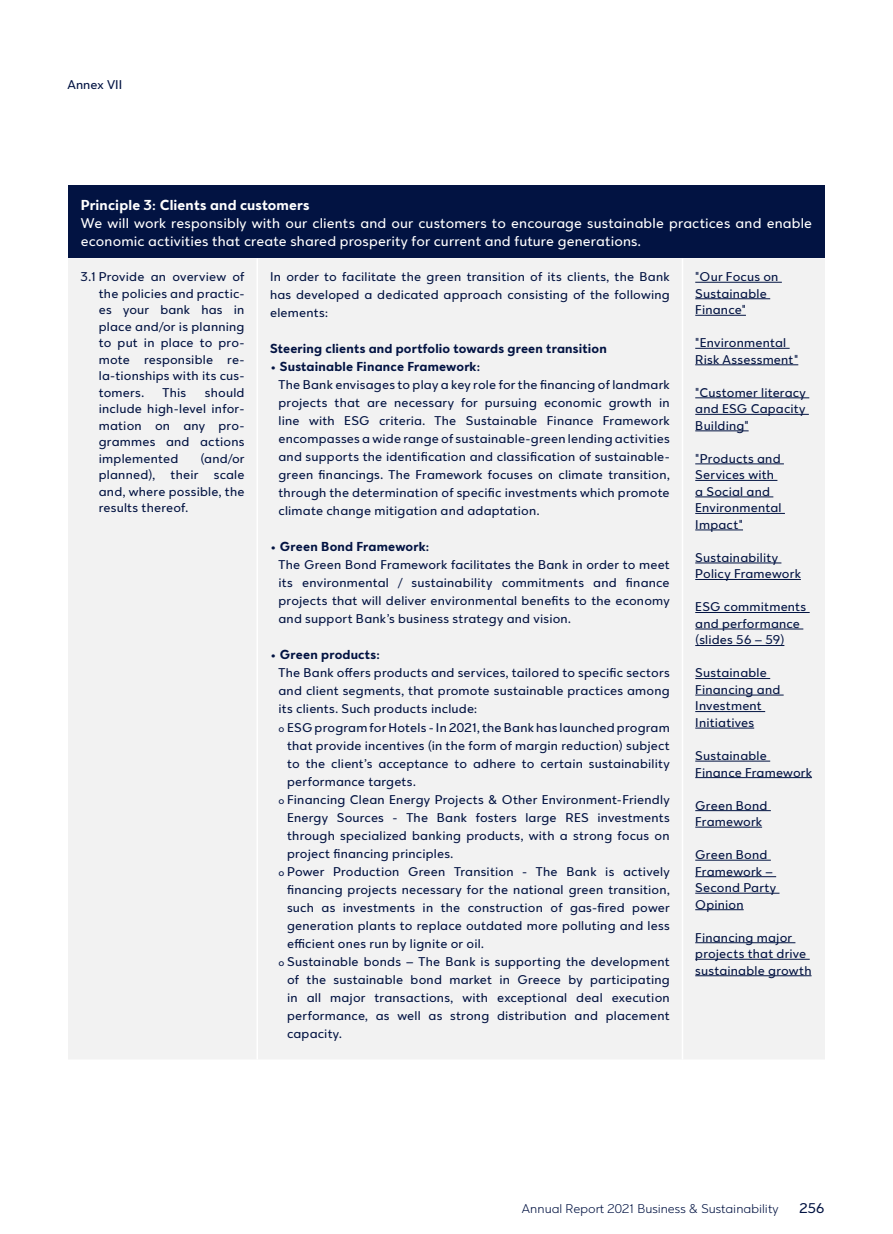
<style>
.page{position:relative;width:893px;height:1234px;background:#fff}
.page>*{position:absolute;margin:0;border:0;box-sizing:border-box;transform-origin:0 0}
.t1{font:15px/18px "Eurobank Sans";letter-spacing:.01em;color:#fff}
.t2{font:700 15px "Eurobank Sans";letter-spacing:.01em;color:#fff}
.t3{font:15px "Eurobank Sans";color:#021342}
.t4{font:13.5px/16.5px "Eurobank Sans";letter-spacing:.015em;color:#021342}
.t5{font:700 13.5px "Eurobank Sans";letter-spacing:.015em;color:#021342}
.t6{font:300 13.5px "Eurobank Sans";color:#021342}
.s1{font-weight:700}
.s2{font-weight:400}
.s3{font-size:10.5px}
</style>
<div class="page">
<div style="left:68px;top:185px;width:757px;height:73px;background:#021342"></div>
<div style="left:68px;top:259px;width:757px;height:800px;background:#f2f2f2"></div>
<hr style="left:256px;top:258px;width:2px;height:801px;background:#fff">
<hr style="left:682px;top:258px;width:1px;height:801px;background:#fff">
<hr style="left:695px;top:282px;width:87px;height:1px;background:#021342">
<hr style="left:695px;top:298px;width:75px;height:1px;background:#021342">
<hr style="left:695px;top:315px;width:51px;height:1px;background:#021342">
<hr style="left:695px;top:348px;width:95px;height:1px;background:#021342">
<hr style="left:695px;top:364px;width:103px;height:1px;background:#021342">
<hr style="left:695px;top:397px;width:114px;height:1px;background:#021342">
<hr style="left:695px;top:414px;width:114px;height:1px;background:#021342">
<hr style="left:695px;top:430px;width:54px;height:1px;background:#021342">
<hr style="left:695px;top:463px;width:89px;height:1px;background:#021342">
<hr style="left:695px;top:480px;width:82px;height:1px;background:#021342">
<hr style="left:695px;top:496px;width:78px;height:1px;background:#021342">
<hr style="left:695px;top:513px;width:90px;height:1px;background:#021342">
<hr style="left:695px;top:529px;width:48px;height:1px;background:#021342">
<hr style="left:695px;top:562px;width:86px;height:1px;background:#021342">
<hr style="left:695px;top:579px;width:106px;height:1px;background:#021342">
<hr style="left:695px;top:612px;width:115px;height:1px;background:#021342">
<hr style="left:695px;top:628px;width:108px;height:1px;background:#021342">
<hr style="left:695px;top:645px;width:89px;height:1px;background:#021342">
<hr style="left:695px;top:678px;width:75px;height:1px;background:#021342">
<hr style="left:695px;top:694px;width:89px;height:1px;background:#021342">
<hr style="left:695px;top:711px;width:70px;height:1px;background:#021342">
<hr style="left:695px;top:727px;width:59px;height:1px;background:#021342">
<hr style="left:695px;top:760px;width:75px;height:1px;background:#021342">
<hr style="left:695px;top:777px;width:117px;height:1px;background:#021342">
<hr style="left:695px;top:810px;width:76px;height:1px;background:#021342">
<hr style="left:695px;top:826px;width:67px;height:1px;background:#021342">
<hr style="left:695px;top:859px;width:76px;height:1px;background:#021342">
<hr style="left:695px;top:876px;width:81px;height:1px;background:#021342">
<hr style="left:695px;top:892px;width:84px;height:1px;background:#021342">
<hr style="left:695px;top:909px;width:49px;height:1px;background:#021342">
<hr style="left:695px;top:942px;width:100px;height:1px;background:#021342">
<hr style="left:695px;top:958px;width:115px;height:1px;background:#021342">
<hr style="left:695px;top:975px;width:116px;height:1px;background:#021342">
<p class="t4" style="left:68px;top:77px;width:56px">Annex VII</p>
<p class="t2" style="left:81px;top:196px;width:230px">Principle 3: Clients and customers</p>
<p class="t1" style="left:81px;top:214px;width:733px">We will work responsibly with our clients and our customers to encourage sustainable practices and enable economic activities that create shared prosperity for current and future generations.</p>
<p class="t4" style="left:99px;top:268px;width:147px;text-align:justify;text-indent:-18px">3.1 Provide an overview of the policies and practic&shy;es your bank has in place and/or is planning to put in place to pro&shy;mote responsible re&shy;la-tionships with its cus&shy;tomers.</p>
<p class="t4" style="left:695px;top:268px;width:85px">"Our Focus on<br>Sustainable<br>Finance"</p>
<p class="t4" style="left:695px;top:334px;width:105px">"Environmental<br>Risk Assessment"</p>
<p class="t4" style="left:695px;top:384px;width:112px;text-align:justify">"Customer literacy and ESG Capacity Building"</p>
<p class="t4" style="left:695px;top:450px;width:88px">"Products and<br>Services with a Social and<br>Environmental<br>Impact"</p>
<p class="t4" style="left:695px;top:549px;width:107px">Sustainability<br>Policy Framework</p>
<p class="t4" style="left:695px;top:598px;width:113px">ESG commitments and performance (slides 56 – 59)</p>
<p class="t4" style="left:695px;top:664px;width:87px">Sustainable<br>Financing and<br>Investment<br>Initiatives</p>
<p class="t4" style="left:695px;top:747px;width:118px">Sustainable<br>Finance Framework</p>
<p class="t4" style="left:695px;top:796px;width:74px">Green Bond<br>Framework</p>
<p class="t4" style="left:695px;top:846px;width:82px">Green Bond<br>Framework –<br>Second Party<br>Opinion</p>
<p class="t4" style="left:695px;top:928px;width:118px">Financing major projects that drive sustainable growth</p>
<p class="t4" style="left:270px;top:268px;width:401px;line-height:18px;text-align:justify">In order to facilitate the green transition of its clients, the Bank has developed a dedicated approach consisting of the following elements:</p>
<p class="t5" style="left:270px;top:340px;width:338px">Steering clients and portfolio towards green transition</p>
<p class="t4" style="left:279px;top:358px;width:393px;line-height:18px;text-indent:-9px">• <span class="s1">Sustainable Finance Framework:<br></span>The Bank envisages to play a key role for the financing of landmark projects that are necessary for pursuing economic growth in line with ESG criteria. The Sustainable Finance Framework encompasses a wide range of sustainable-green lending activities and supports the identification and classification of sustainable&shy;green financings. The Framework focuses on climate transition, through the determination of specific investments which promote climate change mitigation and adaptation.</p>
<p class="t4" style="left:279px;top:538px;width:393px;line-height:18px;text-indent:-9px">• <span class="s1">Green Bond Framework:<br></span>The Green Bond Framework facilitates the Bank in order to meet its environmental / sustainability commitments and finance projects that will deliver environmental benefits to the economy and support Bank’s business strategy and vision.</p>
<p class="t5" style="left:270px;top:646px;width:111px"><span class="s2">•</span> Green products:</p>
<p class="t4" style="left:279px;top:664px;width:393px">The Bank offers products and services, tailored to specific sectors</p>
<p class="t4" style="left:279px;top:682px;width:393px">and client segments, that promote sustainable practices among</p>
<p class="t4" style="left:279px;top:700px;width:200px">its clients. Such products include:</p>
<p class="t4" style="left:279px;top:718px;width:393px"><span class="s3">o</span> ESG program for Hotels - In 2021, the Bank has launched program</p>
<p class="t4" style="left:287px;top:736px;width:384px">that provide incentives (in the form of margin reduction) subject</p>
<p class="t4" style="left:287px;top:754px;width:384px">to the client’s acceptance to adhere to certain sustainability</p>
<p class="t4" style="left:287px;top:772px;width:130px">performance targets.</p>
<p class="t4" style="left:279px;top:790px;width:393px"><span class="s3">o</span> Financing Clean Energy Projects &amp; Other Environment-Friendly</p>
<p class="t4" style="left:287px;top:808px;width:384px">Energy Sources - The Bank fosters large RES investments</p>
<p class="t4" style="left:287px;top:826px;width:384px">through specialized banking products, with a strong focus on</p>
<p class="t4" style="left:287px;top:844px;width:168px">project financing principles.</p>
<p class="t4" style="left:279px;top:862px;width:393px"><span class="s3">o</span> Power Production Green Transition - The Bank is actively</p>
<p class="t4" style="left:287px;top:880px;width:384px">financing projects necessary for the national green transition,</p>
<p class="t4" style="left:287px;top:898px;width:384px">such as investments in the construction of gas-fired power</p>
<p class="t4" style="left:287px;top:916px;width:384px">generation plants to replace outdated more polluting and less</p>
<p class="t4" style="left:287px;top:934px;width:198px">efficient ones run by lignite or oil.</p>
<p class="t4" style="left:279px;top:952px;width:393px"><span class="s3">o</span> Sustainable bonds – The Bank is supporting the development</p>
<p class="t4" style="left:287px;top:970px;width:384px">of the sustainable bond market in Greece by participating</p>
<p class="t4" style="left:287px;top:988px;width:384px">in all major transactions, with exceptional deal execution</p>
<p class="t4" style="left:287px;top:1006px;width:384px">performance, as well as strong distribution and placement</p>
<p class="t4" style="left:287px;top:1024px;width:56px">capacity.</p>
<p class="t4" style="left:99px;top:384px;width:147px;text-align:justify;text-indent:106px">should include high-level infor&shy;mation on any pro&shy;grammes and actions implemented</p>
<p class="t4" style="left:163px;top:384px;width:25px">This</p>
<p class="t4" style="left:99px;top:450px;width:147px;text-align:justify;text-indent:102px">(and/or planned), their scale and, where possible, the results thereof.</p>
<p class="t6" style="left:522px;top:1200px;width:258px">Annual Report 2021 Business &amp; Sustainability</p>
<p class="t3" style="left:800px;top:1199px;width:26px">256</p>
</div>
